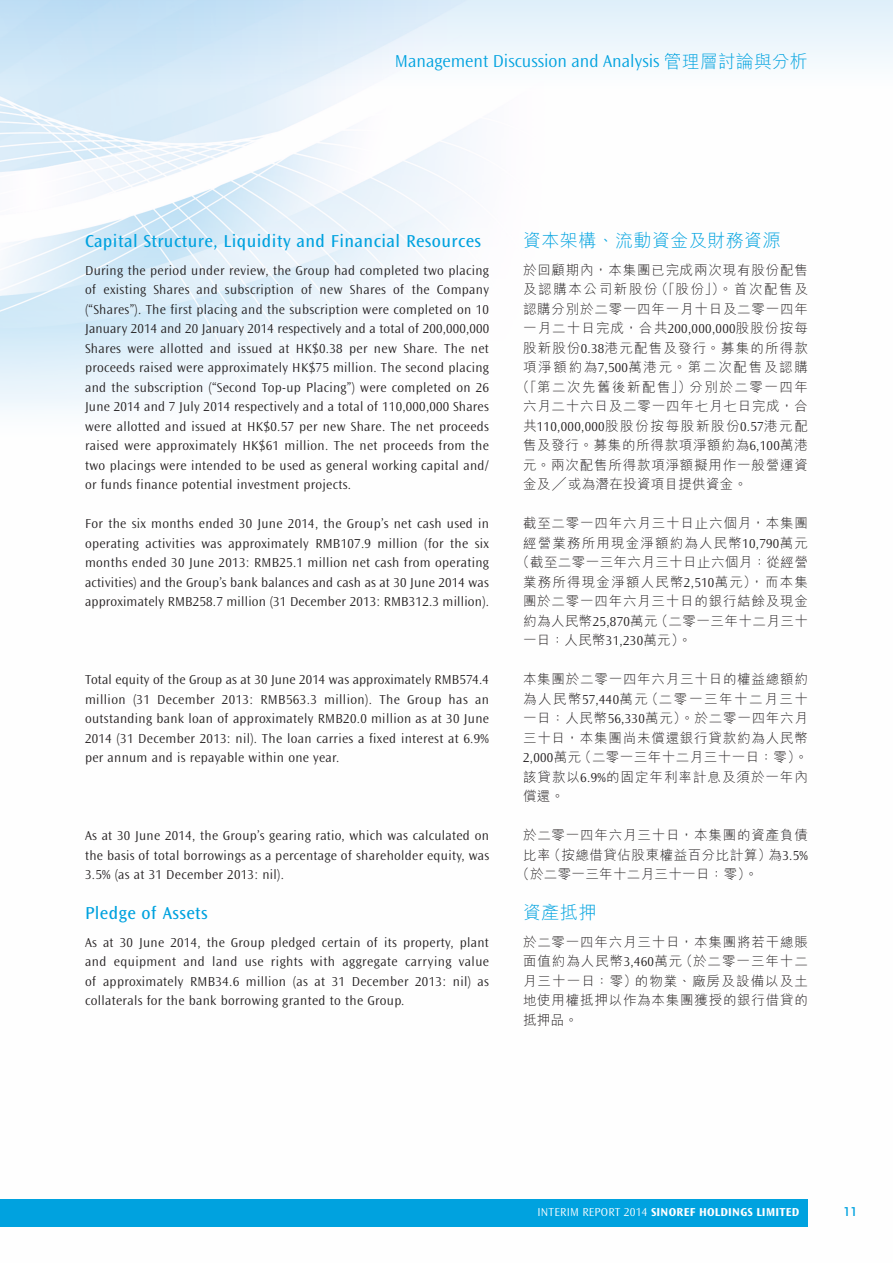
<style>
.page{position:relative;width:893px;height:1263px;background:#fff}
.page>*{position:absolute;margin:0;border:0;box-sizing:border-box;transform-origin:0 0}
.t1{font:18px "Ocean Sans Std";letter-spacing:.025em;color:#00a2df}
.t2{font:300 18px "Ocean Sans Std";color:#00a2df}
.t3{font:300 18px "M Hei HK";letter-spacing:.025em;color:#00a2df}
.t4{font:300 13.5px/19.5px "Ocean Sans Std";letter-spacing:.025em;color:#231f20;text-align:justify}
.t5{font:300 13.5px/19.5px "M Hei HK";letter-spacing:.06em;color:#231f20;text-align:justify}
.t6{font:300 13.5px/19.5px "M Hei HK";letter-spacing:.085em;color:#231f20;text-align:center}
.t7{font:300 13.5px "M Hei HK";letter-spacing:.035em;color:#231f20}
.t8{font:300 13.5px "M Hei HK";letter-spacing:.09em;color:#231f20}
.t9{font:300 13.5px "M Hei HK";letter-spacing:.04em;color:#231f20}
.t10{font:300 13.5px "M Hei HK";letter-spacing:.03em;color:#231f20}
.t11{font:300 13.5px "M Hei HK";letter-spacing:.025em;color:#231f20}
.t12{font:700 12px "Ocean Sans Std";letter-spacing:.02em;color:#fff}
.t13{font:500 12px "ITC Avant Garde Std";color:#00a2df}
.s1{font-family:"M Hei HK"}
.s2{font-family:"Ocean Sans Std"}
.s3{font-weight:300}
</style>
<div class="page">
<svg style="left:701px;top:0;width:192px;height:64px;fill:#e9f4fb"></svg>
<div style="left:0;top:1199px;width:808px;height:28px;background:#00a2df"></div>
<h1 class="t2" style="left:395px;top:52px;width:415px">Management Discussion and Analysis <span class="s1">管理層討論與分析</span></h1>
<h1 class="t1" style="left:85px;top:231px;width:397px">Capital Structure, Liquidity and Financial Resources</h1>
<p class="t4" style="left:85px;top:261px;width:406px">During the period under review, the Group had completed two placing of existing Shares and subscription of new Shares of the Company (“Shares”). The first placing and the subscription were completed on 10<br>January 2014 and 20 January 2014 respectively and a total of 200,000,000<br>Shares were allotted and issued at HK$0.38 per new Share. The net proceeds raised were approximately HK$75 million. The second placing and the subscription (“Second Top-up Placing”) were completed on 26<br>June 2014 and 7 July 2014 respectively and a total of 110,000,000 Shares were allotted and issued at HK$0.57 per new Share. The net proceeds raised were approximately HK$61 million. The net proceeds from the two placings were intended to be used as general working capital and/ or funds finance potential investment projects.</p>
<p class="t4" style="left:85px;top:514px;width:405px">For the six months ended 30 June 2014, the Group’s net cash used in operating activities was approximately RMB107.9 million (for the six months ended 30 June 2013: RMB25.1 million net cash from operating activities) and the Group’s bank balances and cash as at 30 June 2014 was approximately RMB258.7 million (31 December 2013: RMB312.3 million).</p>
<p class="t4" style="left:85px;top:670px;width:406px">Total equity of the Group as at 30 June 2014 was approximately RMB574.4 million (31 December 2013: RMB563.3 million). The Group has an outstanding bank loan of approximately RMB20.0 million as at 30 June 2014 (31 December 2013: nil). The loan carries a fixed interest at 6.9% per annum and is repayable within one year.</p>
<p class="t4" style="left:85px;top:826px;width:406px">As at 30 June 2014, the Group’s gearing ratio, which was calculated on the basis of total borrowings as a percentage of shareholder equity, was 3.5% (as at 31 December 2013: nil).</p>
<h1 class="t1" style="left:85px;top:903px;width:124px">Pledge of Assets</h1>
<p class="t4" style="left:85px;top:932px;width:406px">As at 30 June 2014, the Group pledged certain of its property, plant and equipment and land use rights with aggregate carrying value of approximately RMB34.6 million (as at 31 December 2013: nil) as collaterals for the bank borrowing granted to the Group.</p>
<h1 class="t3" style="left:523px;top:228px;width:259px">資本架構、流動資金及財務資源</h1>
<p class="t6" style="left:516px;top:260px;width:293px">於回顧期內，本集團已完成兩次現有股份配售及認購本公司新股份（「股份」）。首次配售及認購分別於二零一四年一月十日及二零一四年一月二十日完成，合共<span class="s2">200,000,000</span>股股份按每股新股份<span class="s2">0.38</span>港元配售及發行。募集的所得款項淨額約為<span class="s2">7,500</span>萬港元。第二次配售及認購（「第二次先舊後新配售」）分別於二零一四年六月二十六日及二零一四年七月七日完成，合</p>
<p class="t4" style="left:523px;top:417px;width:286px"><span class="s1">共</span>110,000,000<span class="s1">股股份按每股新股份</span>0.57<span class="s1">港元配</span></p>
<p class="t5" style="left:523px;top:435px;width:286px">售及發行。募集的所得款項淨額約為<span class="s2">6,100</span>萬港元。兩次配售所得款項淨額擬用作一般營運資金及╱或為潛在投資項目提供資金。</p>
<p class="t5" style="left:523px;top:513px;width:286px">截至二零一四年六月三十日止六個月，本集團</p>
<p class="t6" style="left:523px;top:533px;width:286px">經營業務所用現金淨額約為人民幣<span class="s2">10,790</span>萬元</p>
<p class="t10" style="left:516px;top:553px;width:293px">（截至二零一三年六月三十日止六個月：從經營</p>
<p class="t8" style="left:523px;top:572px;width:286px">業務所得現金淨額人民幣<span class="s2">2,510</span>萬元），而本集</p>
<p class="t5" style="left:523px;top:591px;width:286px">團於二零一四年六月三十日的銀行結餘及現金</p>
<p class="t7" style="left:523px;top:611px;width:286px">約為人民幣<span class="s2">25,870</span>萬元（二零一三年十二月三十</p>
<p class="t5" style="left:523px;top:630px;width:170px">一日：人民幣<span class="s2">31,230</span>萬元）。</p>
<p class="t5" style="left:523px;top:669px;width:286px">本集團於二零一四年六月三十日的權益總額約為人民幣<span class="s2">57,440</span>萬元（二零一三年十二月三十一日：人民幣<span class="s2">56,330</span>萬元）。於二零一四年六月三十日，本集團尚未償還銀行貸款約為人民幣<span class="s2">2,000</span>萬元（二零一三年十二月三十一日：零）。該貸款以<span class="s2">6.9%</span>的固定年利率計息及須於一年內償還。</p>
<p class="t5" style="left:523px;top:825px;width:286px">於二零一四年六月三十日，本集團的資產負債</p>
<p class="t9" style="left:523px;top:845px;width:286px">比率（按總借貸佔股東權益百分比計算）為<span class="s2">3.5%</span></p>
<p class="t11" style="left:516px;top:865px;width:243px">（於二零一三年十二月三十一日：零）。</p>
<h1 class="t3" style="left:523px;top:899px;width:75px">資產抵押</h1>
<p class="t5" style="left:523px;top:931px;width:286px">於二零一四年六月三十日，本集團將若干總賬面值約為人民幣<span class="s2">3,460</span>萬元（於二零一三年十二月三十一日：零）的物業、廠房及設備以及土地使用權抵押以作為本集團獲授的銀行借貸的抵押品。</p>
<p class="t12" style="left:537px;top:1205px;width:264px"><span class="s3">INTERIM REPORT 2014</span> SINOREF HOLDINGS LIMITED</p>
<p class="t13" style="left:843px;top:1204px;width:16px">11</p>
</div>
